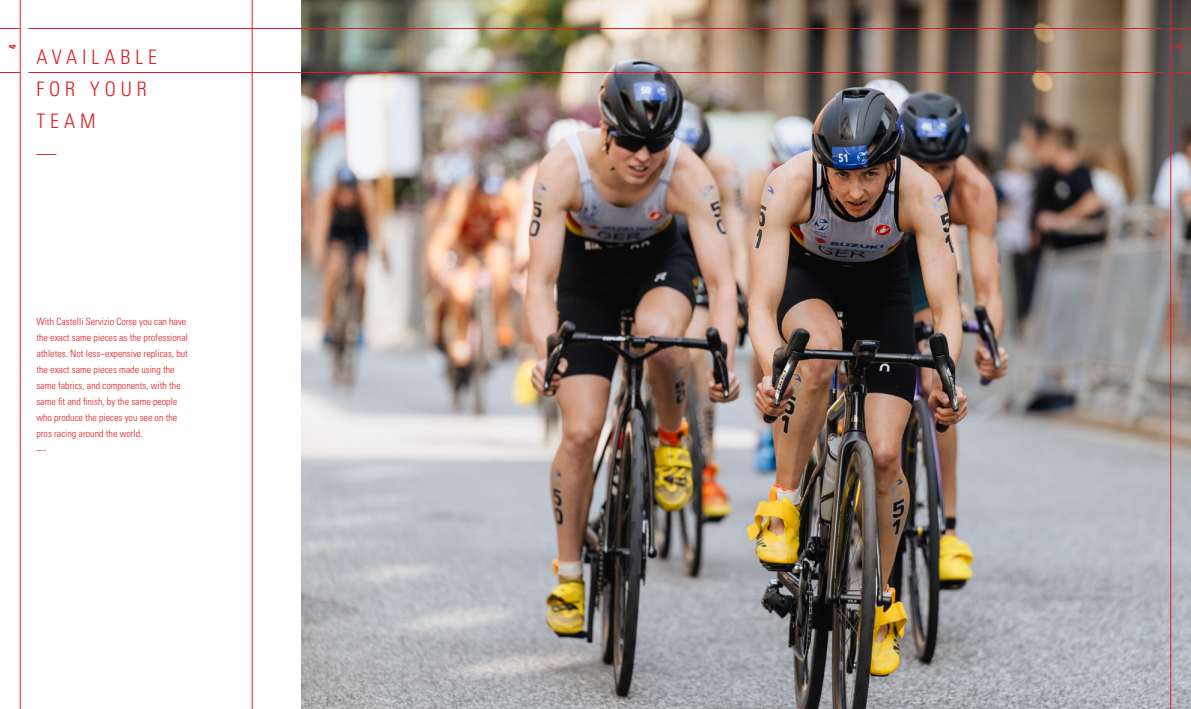
<style>
.page{position:relative;width:1191px;height:709px;background:#fff}
.page>*{position:absolute;margin:0;border:0;box-sizing:border-box;transform-origin:0 0}
.Narrative_heading{font:20px "Univers LTCYR 47 Light Cond";letter-spacing:.25em;color:#da2128}
.Product_Text_-_Main{font:10px/16px "Univers LTCYR 47 Light Cond";color:#da2128}
.t1{font:10px "Univers LTCYR 67 Bold Cond";color:#da2128}
</style>
<div class="page">
<img style="left:301px;top:0;width:890px;height:709px">
<hr style="left:28px;top:28px;width:1134px;height:1px;background:#da2128">
<hr style="left:252px;top:0;width:1px;height:709px;background:#da2128">
<hr style="left:28px;top:72px;width:1134px;height:1px;background:#da2128">
<svg style="left:0;top:28px;width:20px;height:1px"></svg>
<svg style="left:1171px;top:28px;width:20px;height:1px"></svg>
<svg style="left:0;top:72px;width:20px;height:1px"></svg>
<svg style="left:1171px;top:72px;width:20px;height:1px"></svg>
<hr style="left:20px;top:0;width:1px;height:709px;background:#da2128">
<hr style="left:1170px;top:0;width:1px;height:709px;background:#da2128">
<p class="t1" style="left:7px;top:49px;width:6px;rotate:-90deg">4</p>
<p class="t1" style="left:1173px;top:49px;width:6px;rotate:-90deg">5</p>
<p class="Narrative_heading" style="left:36px;top:44px;width:122px">AVAILABLE</p>
<p class="Narrative_heading" style="left:36px;top:76px;width:112px">FOR YOUR</p>
<p class="Narrative_heading" style="left:36px;top:108px;width:61px">TEAM</p>
<p class="Narrative_heading" style="left:36px;top:140px;width:21px">—</p>
<p class="Product_Text_-_Main" style="left:36px;top:312px;width:153px">With Castelli Servizio Corse you can have the exact same pieces as the professional athletes. Not less–expensive replicas, but the exact same pieces made using the same fabrics, and components, with the same fit and finish, by the same people who produce the pieces you see on the pros racing around the world.</p>
</div>
